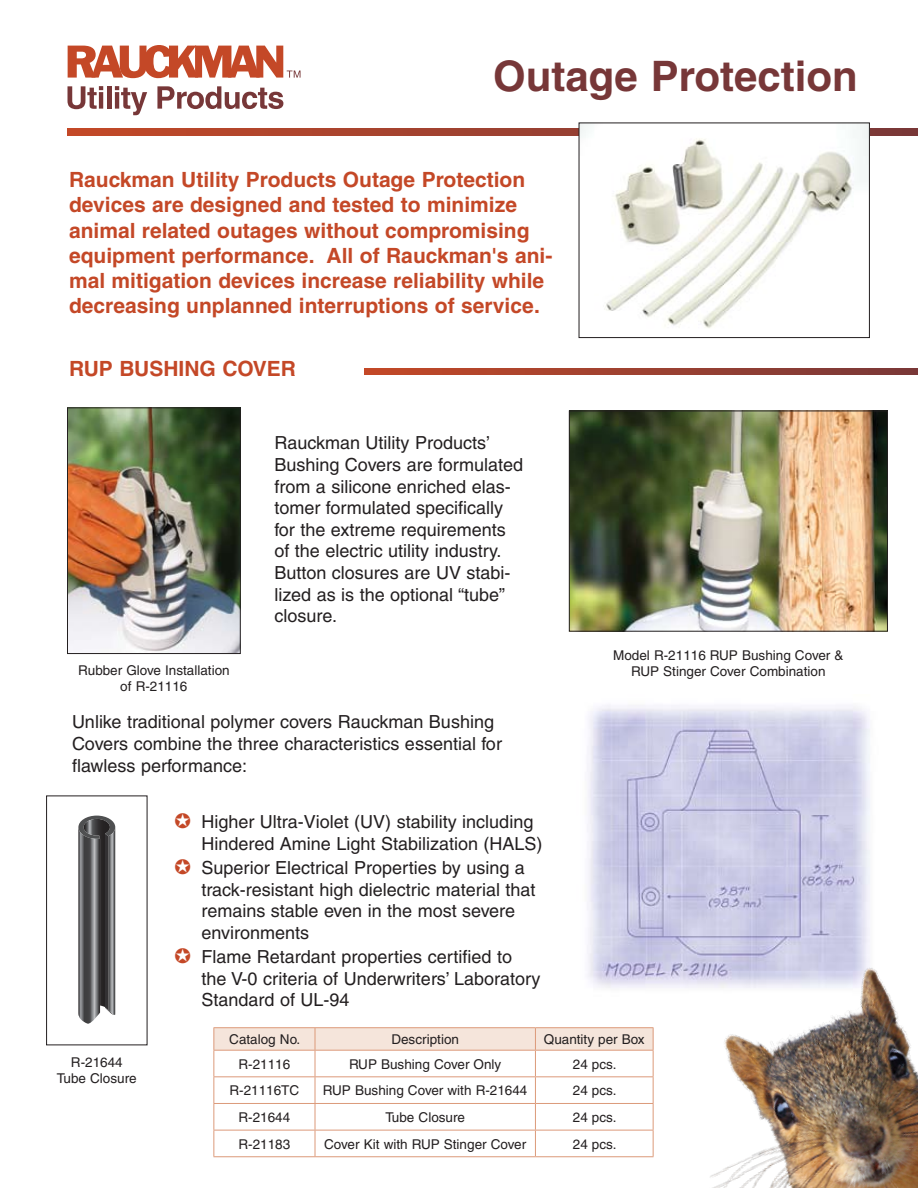
<style>
.page{position:relative;width:918px;height:1188px;background:#fff}
.page>*{position:absolute;margin:0;border:0;box-sizing:border-box;transform-origin:0 0}
.t1{font:700 42px "Helvetica";color:#773738}
.t2{font:700 21px/25.2px "Helvetica";color:#c44827}
.t3{font:18px/21.6px "Helvetica";color:#231f20}
.t4{font:13.5px/16.2px "Helvetica";color:#231f20;text-align:center}
</style>
<div class="page">
<svg style="left:68px;top:129px;width:850px;height:6px;background:#a7432d"></svg>
<svg style="left:68px;top:86px;width:35px;height:23px"></svg>
<hr style="left:99px;top:92px;width:4px;height:17px;background:#773738">
<hr style="left:107px;top:86px;width:4px;height:23px;background:#773738">
<svg style="left:115px;top:86px;width:32px;height:29px"></svg>
<svg style="left:157px;top:86px;width:126px;height:23px"></svg>
<svg style="left:68px;top:45px;width:233px;height:33px"></svg>
<img style="left:69px;top:409px;width:170px;height:243px">
<div style="left:67px;top:407px;width:174px;height:247px;border:1px solid #231f20"></div>
<svg style="left:364px;top:369px;width:554px;height:5px;background:#9d4030"></svg>
<hr style="left:213px;top:1027px;width:102px;height:1px;background:#dc9a7a">
<hr style="left:315px;top:1027px;width:220px;height:1px;background:#dc9a7a">
<hr style="left:535px;top:1027px;width:119px;height:1px;background:#dc9a7a">
<svg style="left:213px;top:1028px;width:423px;height:128px"></svg>
<hr style="left:213px;top:1156px;width:102px;height:1px;background:#dc9a7a">
<hr style="left:315px;top:1156px;width:220px;height:1px;background:#dc9a7a">
<hr style="left:535px;top:1156px;width:119px;height:1px;background:#dc9a7a">
<img style="left:581px;top:125px;width:287px;height:203px">
<div style="left:579px;top:123px;width:291px;height:215px;border:1px solid #231f20"></div>
<img style="left:587px;top:705px;width:283px;height:283px">
<img style="left:571px;top:413px;width:315px;height:217px">
<div style="left:569px;top:411px;width:319px;height:221px;border:1px solid #231f20"></div>
<svg style="left:78px;top:816px;width:37px;height:208px;background:#656567"></svg>
<div style="left:46px;top:796px;width:101px;height:249px;border:1px solid #231f20"></div>
<img style="left:636px;top:939px;width:282px;height:249px">
<h1 class="t1" style="left:493px;top:51px;width:366px">Outage Protection</h1>
<p class="t2" style="left:69px;top:167px;width:485px">Rauckman Utility Products Outage Protection devices are designed and tested to minimize animal related outages without compromising equipment performance. All of Rauckman's ani&shy;mal mitigation devices increase reliability while decreasing unplanned interruptions of service.</p>
<p class="t2" style="left:69px;top:356px;width:222px">RUP Bushing Cover</p>
<p class="t4" style="left:78px;top:662px;width:153px">Rubber Glove Installation of R-21116</p>
<p class="t3" style="left:274px;top:432px;width:250px">Rauckman Utility Products’<br>Bushing Covers are formulated from a silicone enriched elas&shy;tomer formulated specifically for the extreme requirements of the electric utility industry.<br>Button closures are UV stabi&shy;lized as is the optional “tube” closure.</p>
<p class="t3" style="left:72px;top:711px;width:432px">Unlike traditional polymer covers Rauckman Bushing<br>Covers combine the three characteristics essential for flawless performance:</p>
<p class="t3" style="left:201px;top:811px;width:343px">Higher Ultra-Violet (UV) stability including<br>Hindered Amine Light Stabilization (HALS)</p>
<p class="t3" style="left:201px;top:857px;width:336px">Superior Electrical Properties by using a track-resistant high dielectric material that remains stable even in the most severe environments</p>
<p class="t3" style="left:201px;top:946px;width:341px">Flame Retardant properties certified to the V-0 criteria of Underwriters’ Laboratory<br>Standard of UL-94</p>
<p class="t4" style="left:613px;top:647px;width:232px">Model R-21116 RUP Bushing Cover &amp;<br>RUP Stinger Cover Combination</p>
<p class="t4" style="left:57px;top:1054px;width:81px">R-21644<br>Tube Closure</p>
<p class="t4" style="left:229px;top:1031px;width:73px">Catalog No.</p>
<p class="t4" style="left:391px;top:1031px;width:69px">Description</p>
<p class="t4" style="left:544px;top:1031px;width:102px">Quantity per Box</p>
<p class="t4" style="left:239px;top:1056px;width:53px">R-21116</p>
<p class="t4" style="left:349px;top:1056px;width:154px">RUP Bushing Cover Only</p>
<p class="t4" style="left:573px;top:1056px;width:45px">24 pcs.</p>
<p class="t4" style="left:230px;top:1083px;width:71px">R-21116TC</p>
<p class="t4" style="left:323px;top:1083px;width:206px">RUP Bushing Cover with R-21644</p>
<p class="t4" style="left:573px;top:1083px;width:45px">24 pcs.</p>
<p class="t4" style="left:239px;top:1109px;width:53px">R-21644</p>
<p class="t4" style="left:385px;top:1109px;width:81px">Tube Closure</p>
<p class="t4" style="left:573px;top:1109px;width:45px">24 pcs.</p>
<p class="t4" style="left:239px;top:1136px;width:53px">R-21183</p>
<p class="t4" style="left:324px;top:1136px;width:204px">Cover Kit with RUP Stinger Cover</p>
<p class="t4" style="left:573px;top:1136px;width:45px">24 pcs.</p>
</div>
